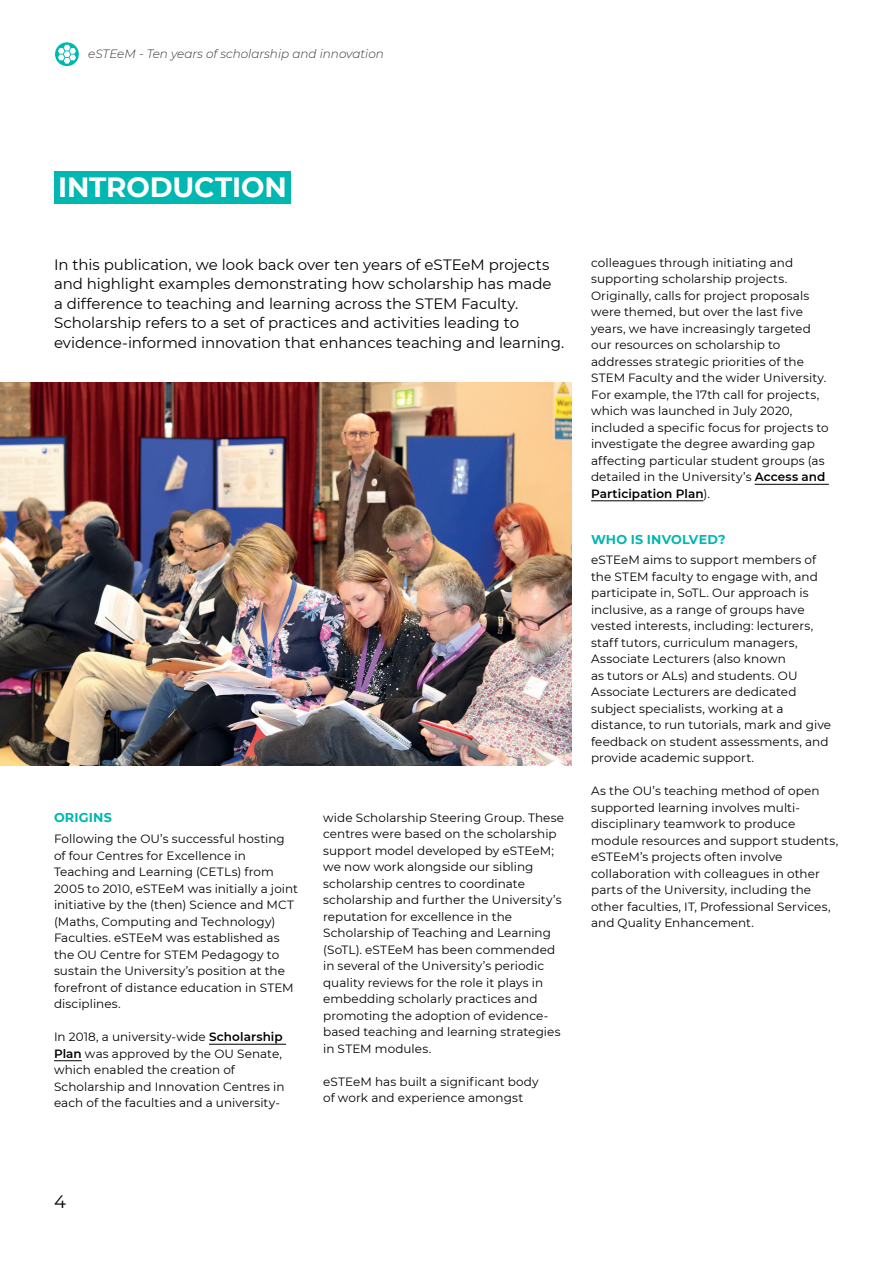
<style>
.page{position:relative;width:893px;height:1263px;background:#fff}
.page>*{position:absolute;margin:0;border:0;box-sizing:border-box;transform-origin:0 0}
.t1{font:700 27.75px "Montserrat";letter-spacing:-.005em;color:#fff}
.t2{font:18px "Montserrat";color:#010101}
.t3{font:15px/19.5px "Montserrat";letter-spacing:-.005em;color:#010101}
.t4{font:700 12.75px "Montserrat";letter-spacing:.015em;color:#00b7b1}
.t5{font:12px/16.5px "Montserrat";letter-spacing:.005em;color:#010101}
.t6{font:italic 300 12px "Montserrat";color:#393534}
.s1{font-weight:600}
</style>
<div class="page">
<svg style="left:55px;top:42px;width:24px;height:24px"></svg>
<svg style="left:58px;top:45px;width:18px;height:19px"></svg>
<div style="left:54px;top:171px;width:237px;height:32px;background:#00b7b1"></div>
<hr style="left:209px;top:1044px;width:77px;height:1px;background:#010101">
<svg style="left:54px;top:1060px;width:28px;height:1px"></svg>
<hr style="left:755px;top:484px;width:74px;height:1px;background:#010101">
<hr style="left:591px;top:500px;width:112px;height:1px;background:#010101">
<img style="left:0;top:383px;width:571px;height:382px">
<p class="t6" style="left:88px;top:46px;width:297px">eSTEeM - Ten years of scholarship and innovation</p>
<h1 class="t1" style="left:58px;top:167px;width:230px">INTRODUCTION</h1>
<p class="t3" style="left:54px;top:254px;width:512px">In this publication, we look back over ten years of eSTEeM projects and highlight examples demonstrating how scholarship has made<br>a difference to teaching and learning across the STEM Faculty.<br>Scholarship refers to a set of practices and activities leading to evidence-informed innovation that enhances teaching and learning.</p>
<p class="t4" style="left:54px;top:809px;width:59px">ORIGINS</p>
<p class="t5" style="left:54px;top:830px;width:246px">Following the OU’s successful hosting of four Centres for Excellence in Teaching and Learning (CETLs) from 2005 to 2010, eSTEeM was initially a joint initiative by the (then) Science and MCT (Maths, Computing and Technology)<br>Faculties. eSTEeM was established as the OU Centre for STEM Pedagogy to sustain the University’s position at the forefront of distance education in STEM disciplines.</p>
<p class="t5" style="left:54px;top:1028px;width:232px">In 2018, a university-wide <span class="s1">Scholarship Plan</span> was approved by the OU Senate, which enabled the creation of Scholarship and Innovation Centres in each of the faculties and a university-</p>
<p class="t5" style="left:323px;top:809px;width:242px">wide Scholarship Steering Group. These centres were based on the scholarship support model developed by eSTEeM; we now work alongside our sibling scholarship centres to coordinate scholarship and further the University’s reputation for excellence in the Scholarship of Teaching and Learning (SoTL). eSTEeM has been commended in several of the University’s periodic quality reviews for the role it plays in embedding scholarly practices and promoting the adoption of evidence&shy;based teaching and learning strategies in STEM modules.</p>
<p class="t5" style="left:323px;top:1073px;width:217px">eSTEeM has built a significant body of work and experience amongst</p>
<p class="t5" style="left:591px;top:254px;width:239px">colleagues through initiating and supporting scholarship projects.<br>Originally, calls for project proposals were themed, but over the last five years, we have increasingly targeted our resources on scholarship to addresses strategic priorities of the STEM Faculty and the wider University.<br>For example, the 17th call for projects, which was launched in July 2020, included a specific focus for projects to investigate the degree awarding gap affecting particular student groups (as detailed in the University’s <span class="s1">Access and Participation Plan</span>).</p>
<p class="t4" style="left:591px;top:530px;width:136px">WHO IS INVOLVED?</p>
<p class="t5" style="left:591px;top:551px;width:242px">eSTEeM aims to support members of the STEM faculty to engage with, and participate in, SoTL. Our approach is inclusive, as a range of groups have vested interests, including: lecturers, staff tutors, curriculum managers, Associate Lecturers (also known<br>as tutors or ALs) and students. OU Associate Lecturers are dedicated subject specialists, working at a distance, to run tutorials, mark and give feedback on student assessments, and provide academic support.</p>
<p class="t5" style="left:591px;top:782px;width:249px">As the OU’s teaching method of open supported learning involves multi&shy;disciplinary teamwork to produce module resources and support students, eSTEeM’s projects often involve collaboration with colleagues in other parts of the University, including the other faculties, IT, Professional Services, and Quality Enhancement.</p>
<h2 class="t2" style="left:54px;top:1189px;width:13px">4</h2>
</div>
